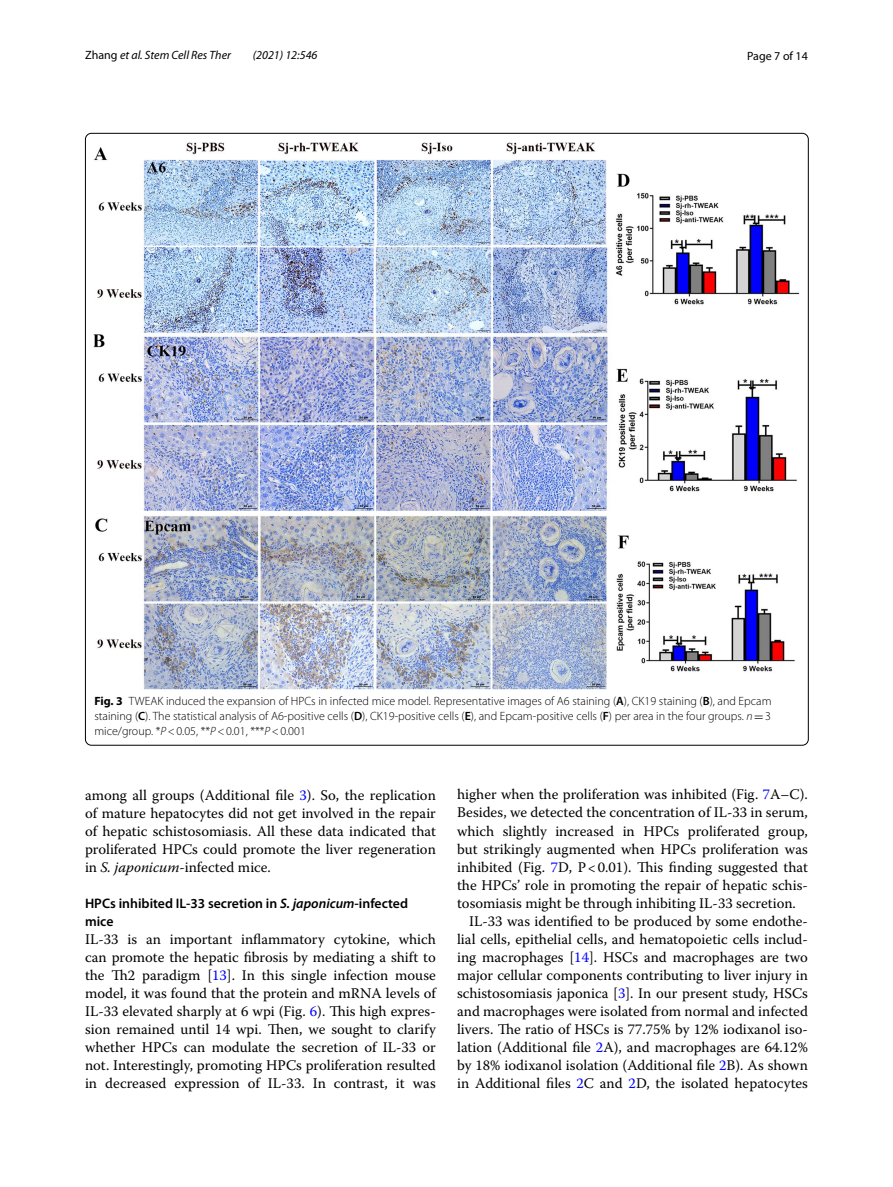
<style>
.page{position:relative;width:893px;height:1187px;background:#fff}
.page>*{position:absolute;margin:0;border:0;box-sizing:border-box;transform-origin:0 0}
.t1{font:14.7px/18px "Warnock Pro";color:#000;text-align:justify}
.t2{font:600 13.8px/18px "Myriad Pro";color:#000}
.t3{font:300 12px/15px "Myriad Pro";color:#000;text-align:justify}
.t4{font:italic 12px "Myriad Pro";color:#000}
.t5{font:12px "Myriad Pro";color:#000}
.s1{font-style:normal}
.s2{font-weight:700}
.s3{font-style:italic}
.s4{font-weight:600}
.s5{font-family:"MTSY";font-weight:400}
.s6{color:#00f}
</style>
<div class="page">
<img style="left:94px;top:142px;width:706px;height:547px">
<p class="t4" style="left:85px;top:48px;width:147px"><span class="s1">Zhang</span> et al. Stem Cell Res Ther</p>
<p class="t4" style="left:253px;top:48px;width:66px">(2021) 12:546</p>
<p class="t5" style="left:747px;top:48px;width:62px">Page 7 of 14</p>
<p class="t3" style="left:94px;top:693px;width:679px"><span class="s2">Fig. 3</span> TWEAK induced the expansion of HPCs in infected mice model<span class="s3">.</span> Representative images of A6 staining (<span class="s4">A</span>), CK19 staining (<span class="s4">B</span>), and Epcam staining (<span class="s4">C</span>). The statistical analysis of A6-positive cells (<span class="s4">D</span>), CK19-positive cells (<span class="s4">E</span>), and Epcam-positive cells (<span class="s4">F</span>) per area in the four groups. <span class="s3">n</span><span class="s5">=</span>3 mice/group. *<span class="s3">P</span>&lt;0.05, **<span class="s3">P</span>&lt;0.01, ***<span class="s3">P</span>&lt;0.001</p>
<p class="t1" style="left:85px;top:785px;width:352px">among all groups (Additional file <span class="s6">3</span>). So, the replication of mature hepatocytes did not get involved in the repair of hepatic schistosomiasis. All these data indicated that proliferated HPCs could promote the liver regeneration in <span class="s3">S. japonicum</span>-infected mice.</p>
<p class="t2" style="left:85px;top:893px;width:325px">HPCs inhibited IL‑33 secretion in <span class="s3">S. japonicum</span>‑infected mice</p>
<p class="t1" style="left:85px;top:929px;width:352px">IL-33 is an important inflammatory cytokine, which can promote the hepatic fibrosis by mediating a shift to the Th2 paradigm [<span class="s6">13</span>]. In this single infection mouse model, it was found that the protein and mRNA levels of IL-33 elevated sharply at 6 wpi (Fig. <span class="s6">6</span>). This high expres&shy;sion remained until 14 wpi. Then, we sought to clarify whether HPCs can modulate the secretion of IL-33 or not. Interestingly, promoting HPCs proliferation resulted in decreased expression of IL-33. In contrast, it was</p>
<p class="t1" style="left:457px;top:785px;width:352px">higher when the proliferation was inhibited (Fig. <span class="s6">7</span>A–C).</p>
<p class="t1" style="left:457px;top:803px;width:352px">Besides, we detected the concentration of IL-33 in serum,</p>
<p class="t1" style="left:457px;top:821px;width:352px">which slightly increased in HPCs proliferated group,</p>
<p class="t1" style="left:457px;top:839px;width:352px">but strikingly augmented when HPCs proliferation was</p>
<p class="t1" style="left:457px;top:857px;width:352px">inhibited (Fig. <span class="s6">7</span>D, P&lt;0.01). This finding suggested that</p>
<p class="t1" style="left:457px;top:875px;width:352px">the HPCs’ role in promoting the repair of hepatic schis-</p>
<p class="t1" style="left:457px;top:893px;width:340px">tosomiasis might be through inhibiting IL-33 secretion.</p>
<p class="t1" style="left:469px;top:911px;width:340px">IL-33 was identified to be produced by some endothe-</p>
<p class="t1" style="left:457px;top:929px;width:352px">lial cells, epithelial cells, and hematopoietic cells includ-</p>
<p class="t1" style="left:457px;top:947px;width:352px">ing macrophages [<span class="s6">14</span>]. HSCs and macrophages are two</p>
<p class="t1" style="left:457px;top:965px;width:352px">major cellular components contributing to liver injury in</p>
<p class="t1" style="left:457px;top:983px;width:352px">schistosomiasis japonica [<span class="s6">3</span>]. In our present study, HSCs</p>
<p class="t1" style="left:457px;top:1001px;width:352px">and macrophages were isolated from normal and infected</p>
<p class="t1" style="left:457px;top:1019px;width:352px">livers. The ratio of HSCs is 77.75% by 12% iodixanol iso-</p>
<p class="t1" style="left:457px;top:1037px;width:352px">lation (Additional file <span class="s6">2</span>A), and macrophages are 64.12%</p>
<p class="t1" style="left:457px;top:1055px;width:352px">by 18% iodixanol isolation (Additional file <span class="s6">2</span>B). As shown</p>
<p class="t1" style="left:457px;top:1073px;width:352px">in Additional files <span class="s6">2</span>C and <span class="s6">2</span>D, the isolated hepatocytes</p>
</div>
